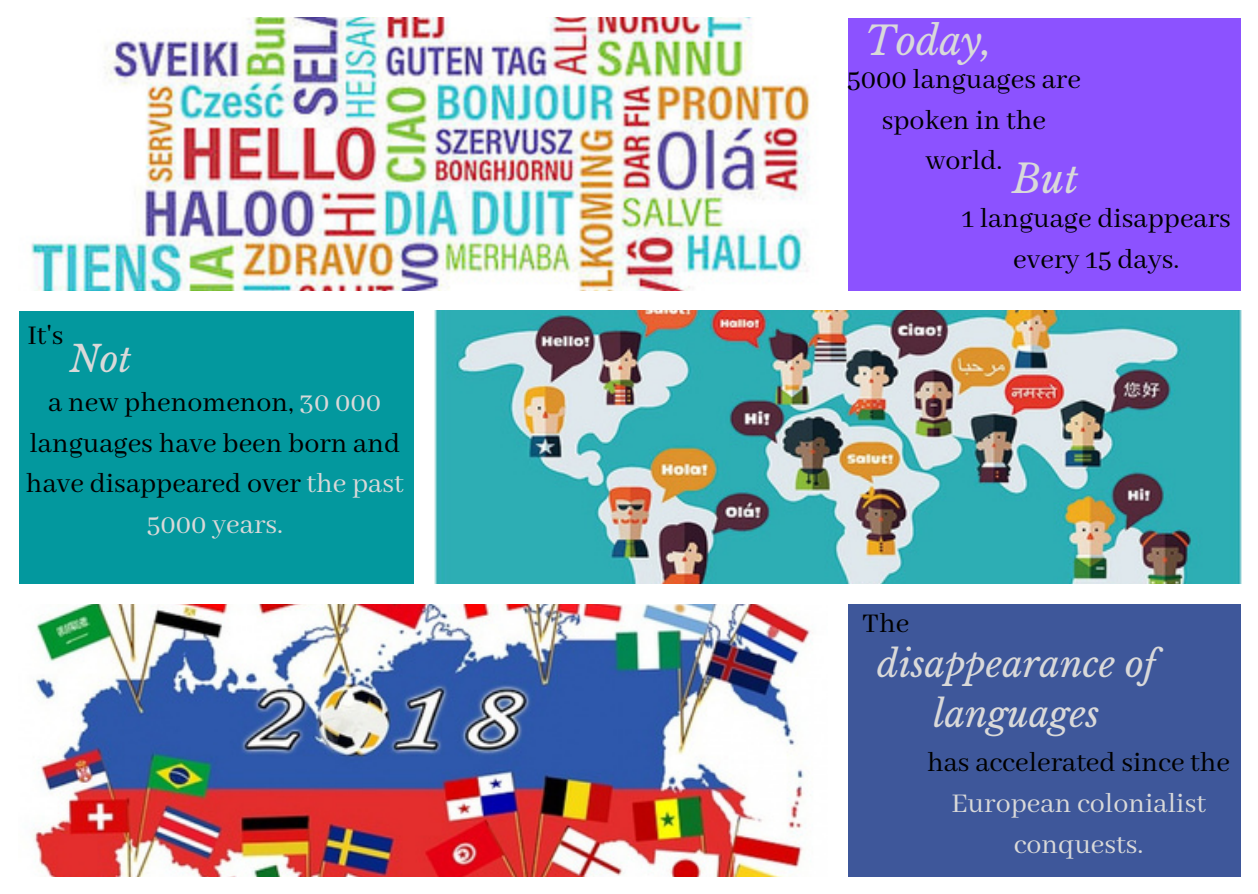
<style>
.page{position:relative;width:1258px;height:894px;background:#fff}
.page>*{position:absolute;margin:0;border:0;box-sizing:border-box;transform-origin:0 0}
.t1{font:italic 39px "Libre Baskerville";color:#d9d9d9}
.t2{font:italic 36px/49.5px "Libre Baskerville";color:#d9d9d9;text-align:center}
.t3{font:30px/40.5px "Abhaya Libre";color:#000;text-align:center}
.t4{font:30px/40.5px "Abhaya Libre";color:#d9d9d9;text-align:center}
.s1{color:#d9d9d9}
.s2{color:#000}
</style>
<div class="page">
<img style="left:31px;top:18px;width:780px;height:272px">
<div style="left:848px;top:18px;width:392px;height:272px;background:#8c52ff"></div>
<div style="left:19px;top:311px;width:394px;height:272px;background:#03989e"></div>
<img style="left:434px;top:311px;width:808px;height:272px">
<img style="left:32px;top:604px;width:779px;height:272px">
<div style="left:848px;top:604px;width:392px;height:272px;background:#3e579a"></div>
<p class="t3" style="left:27px;top:316px;width:38px">It's</p>
<p class="t2" style="left:69px;top:335px;width:64px">Not</p>
<p class="t3" style="left:26px;top:383px;width:379px">a new phenomenon, <span class="s1">30 000 </span>languages have been born and have disappeared over <span class="s1">the past<br>5000 years.</span></p>
<p class="t1" style="left:865px;top:17px;width:128px">Today,</p>
<p class="t3" style="left:847px;top:60px;width:236px">5000 languages are spoken in the world.</p>
<p class="t1" style="left:1012px;top:155px;width:68px">But</p>
<p class="t3" style="left:962px;top:199px;width:271px">1 language disappears every 15 days.</p>
<p class="t3" style="left:862px;top:604px;width:49px">The</p>
<p class="t2" style="left:877px;top:639px;width:280px">disappearance of languages</p>
<p class="t4" style="left:927px;top:743px;width:305px"><span class="s2">has accelerated since the<br></span>European colonialist conquests.</p>
</div>
